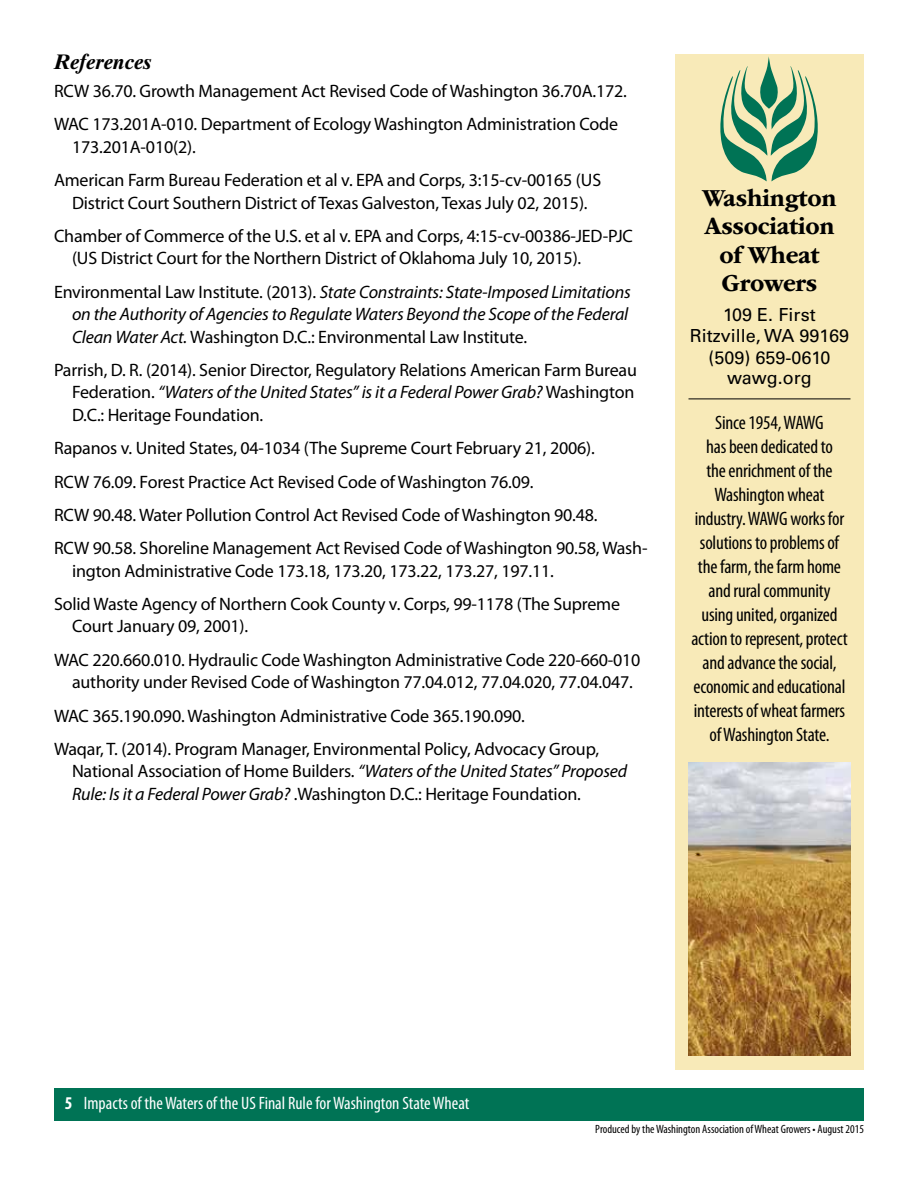
<style>
.page{position:relative;width:918px;height:1188px;background:#fff}
.page>*{position:absolute;margin:0;border:0;box-sizing:border-box;transform-origin:0 0}
.t1{font:700 25.5px/28.5px "ITC Garamond Std";letter-spacing:-.01em;color:#000;text-align:center;scale:.95 1}
.t2{font:italic 700 21px "Times Ten LT Std";color:#000}
.t3{font:condensed 19.5px/24px "Myriad Pro";letter-spacing:-.01em;color:#000;text-align:center}
.t4{font:18px/33.3px "Myriad Pro";letter-spacing:-.01em;color:#000}
.t5{font:italic 18px/22.5px "Myriad Pro";letter-spacing:-.01em;color:#000}
.t6{font:condensed 18px "Myriad Pro";color:#fff}
.t7{font:18px/21.8px "Univers LT Std";color:#000;text-align:center}
.t8{font:condensed 12px "Myriad Pro";color:#000}
.s1{font-style:italic}
.s2{font-style:normal}
.s3{font-weight:700}
</style>
<div class="page">
<div style="left:54px;top:1088px;width:810px;height:33px;background:#007355"></div>
<div style="left:675px;top:54px;width:189px;height:1015px;background:#f8eab8"></div>
<img style="left:688px;top:762px;width:162px;height:293px">
<svg style="left:720px;top:56px;width:98px;height:125px"></svg>
<hr style="left:688px;top:399px;width:162px;height:1px;background:#000">
<p class="t2" style="left:54px;top:49px;width:99px">References</p>
<p class="t4" style="left:54px;top:74px;width:574px">RCW 36.70. Growth Management Act Revised Code of Washington 36.70A.172.<br>WAC 173.201A-010. Department of Ecology Washington Administration Code</p>
<p class="t4" style="left:54px;top:130px;width:549px;text-indent:18px">173.201A-010(2).<br>American Farm Bureau Federation et al v. EPA and Corps, 3:15-cv-00165 (US</p>
<p class="t4" style="left:54px;top:186px;width:581px;text-indent:18px">District Court Southern District of Texas Galveston, Texas July 02, 2015).<br>Chamber of Commerce of the U.S. et al v. EPA and Corps, 4:15-cv-00386-JED-PJC</p>
<p class="t4" style="left:54px;top:241px;width:578px;text-indent:18px">(US District Court for the Northern District of Oklahoma July 10, 2015).<br>Environmental Law Institute. (2013). <span class="s1">State Constraints: State-Imposed Limitations</span></p>
<p class="t5" style="left:72px;top:303px;width:558px">on the Authority of Agencies to Regulate Waters Beyond the Scope of the Federal<br>Clean Water Act. <span class="s2">Washington D.C.: Environmental Law Institute.</span></p>
<p class="t4" style="left:72px;top:358px;width:566px;line-height:22.5px;text-indent:-18px">Parrish, D. R. (2014). Senior Director, Regulatory Relations American Farm Bureau<br>Federation. <span class="s1">“Waters of the United States” is it a Federal Power Grab?</span> Washington<br>D.C.: Heritage Foundation.</p>
<p class="t4" style="left:54px;top:431px;width:595px">Rapanos v. United States, 04-1034 (The Supreme Court February 21, 2006).<br>RCW 76.09. Forest Practice Act Revised Code of Washington 76.09.<br>RCW 90.48. Water Pollution Control Act Revised Code of Washington 90.48.<br>RCW 90.58. Shoreline Management Act Revised Code of Washington 90.58, Wash-</p>
<p class="t4" style="left:54px;top:554px;width:568px;text-indent:18px">ington Administrative Code 173.18, 173.20, 173.22, 173.27, 197.11.<br>Solid Waste Agency of Northern Cook County v. Corps, 99-1178 (The Supreme</p>
<p class="t4" style="left:54px;top:609px;width:588px;text-indent:18px">Court January 09, 2001).<br>WAC 220.660.010. Hydraulic Code Washington Administrative Code 220-660-010</p>
<p class="t4" style="left:54px;top:665px;width:580px;text-indent:18px">authority under Revised Code of Washington 77.04.012, 77.04.020, 77.04.047.<br>WAC 365.190.090. Washington Administrative Code 365.190.090.<br>Waqar, T. (2014). Program Manager, Environmental Policy, Advocacy Group,</p>
<p class="t4" style="left:72px;top:760px;width:557px;line-height:22.5px">National Association of Home Builders. <span class="s1">“Waters of the United States” Proposed<br>Rule: Is it a Federal Power Grab?</span> .Washington D.C.: Heritage Foundation.</p>
<h1 class="t1" style="left:702px;top:184px;width:143px">Washington<br>Association of Wheat<br>Growers</h1>
<p class="t7" style="left:690px;top:304px;width:161px">109 E. First<br>Ritzville, WA 99169 (509) 659-0610</p>
<p class="t7" style="left:727px;top:367px;width:86px">wawg.org</p>
<p class="t3" style="left:691px;top:410px;width:158px">Since 1954, WAWG<br>has been dedicated to<br>the enrichment of the<br>Washington wheat industry. WAWG works for solutions to problems of the farm, the farm home and rural community using united, organized action to represent, protect and advance the social, economic and educational interests of wheat farmers of Washington State.</p>
<p class="t6" style="left:65px;top:1092px;width:406px"><span class="s3">5</span> Impacts of the Waters of the US Final Rule for Washington State Wheat</p>
<p class="t8" style="left:595px;top:1122px;width:270px">Produced by the Washington Association of Wheat Growers • August 2015</p>
</div>
